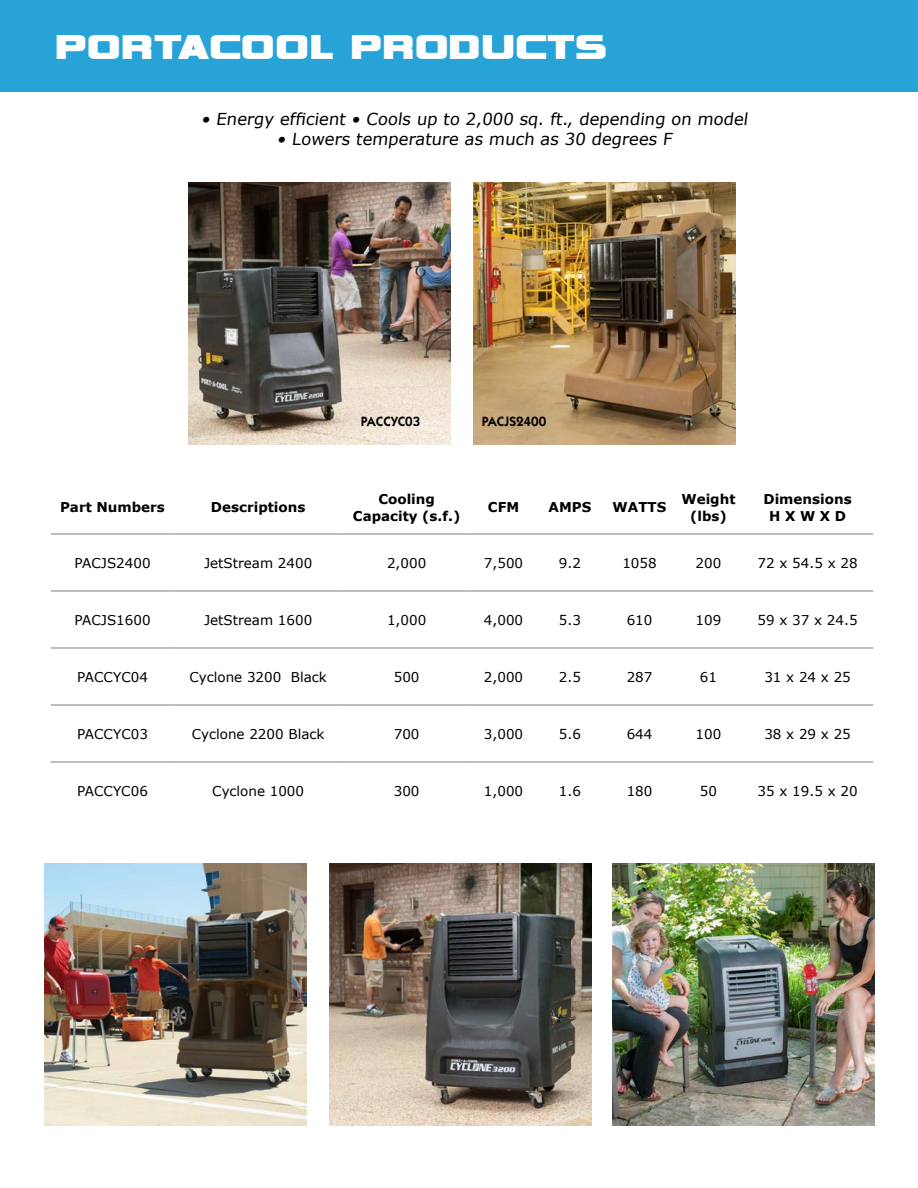
<style>
.page{position:relative;width:918px;height:1188px;background:#fff}
.page>*{position:absolute;margin:0;border:0;box-sizing:border-box;transform-origin:0 0}
.t1{font:48.15px "Vipnagorgialla";letter-spacing:.02em;color:#fff}
.t2{font:16.5px "Verdana";color:#000}
.t3{font:13.5px "Verdana";color:#000}
.t4{font:700 13.5px/16.2px "Verdana";color:#000;text-align:center}
.t5{font:600 13.5px "Itc Kabel";color:#000}
</style>
<div class="page">
<div style="left:0;top:0;width:918px;height:92px;background:#27a3d7"></div>
<img style="left:188px;top:182px;width:262px;height:262px">
<img style="left:45px;top:864px;width:262px;height:262px">
<img style="left:473px;top:182px;width:262px;height:262px">
<img style="left:330px;top:864px;width:262px;height:262px">
<img style="left:612px;top:864px;width:262px;height:262px">
<hr style="left:51px;top:533px;width:123px;height:2px;background:#a7a9ac">
<hr style="left:174px;top:533px;width:168px;height:2px;background:#a7a9ac">
<hr style="left:342px;top:533px;width:129px;height:2px;background:#a7a9ac">
<hr style="left:471px;top:533px;width:65px;height:2px;background:#a7a9ac">
<hr style="left:536px;top:533px;width:68px;height:2px;background:#a7a9ac">
<hr style="left:604px;top:533px;width:71px;height:2px;background:#a7a9ac">
<hr style="left:675px;top:533px;width:67px;height:2px;background:#a7a9ac">
<hr style="left:742px;top:533px;width:131px;height:2px;background:#a7a9ac">
<hr style="left:51px;top:590px;width:123px;height:2px;background:#a7a9ac">
<hr style="left:174px;top:590px;width:168px;height:2px;background:#a7a9ac">
<hr style="left:342px;top:590px;width:129px;height:2px;background:#a7a9ac">
<hr style="left:471px;top:590px;width:65px;height:2px;background:#a7a9ac">
<hr style="left:536px;top:590px;width:68px;height:2px;background:#a7a9ac">
<hr style="left:604px;top:590px;width:71px;height:2px;background:#a7a9ac">
<hr style="left:675px;top:590px;width:67px;height:2px;background:#a7a9ac">
<hr style="left:742px;top:590px;width:131px;height:2px;background:#a7a9ac">
<hr style="left:51px;top:647px;width:123px;height:2px;background:#a7a9ac">
<hr style="left:174px;top:647px;width:168px;height:2px;background:#a7a9ac">
<hr style="left:342px;top:647px;width:129px;height:2px;background:#a7a9ac">
<hr style="left:471px;top:647px;width:65px;height:2px;background:#a7a9ac">
<hr style="left:536px;top:647px;width:68px;height:2px;background:#a7a9ac">
<hr style="left:604px;top:647px;width:71px;height:2px;background:#a7a9ac">
<hr style="left:675px;top:647px;width:67px;height:2px;background:#a7a9ac">
<hr style="left:742px;top:647px;width:131px;height:2px;background:#a7a9ac">
<hr style="left:51px;top:704px;width:123px;height:2px;background:#a7a9ac">
<hr style="left:174px;top:704px;width:168px;height:2px;background:#a7a9ac">
<hr style="left:342px;top:704px;width:129px;height:2px;background:#a7a9ac">
<hr style="left:471px;top:704px;width:65px;height:2px;background:#a7a9ac">
<hr style="left:536px;top:704px;width:68px;height:2px;background:#a7a9ac">
<hr style="left:604px;top:704px;width:71px;height:2px;background:#a7a9ac">
<hr style="left:675px;top:704px;width:67px;height:2px;background:#a7a9ac">
<hr style="left:742px;top:704px;width:131px;height:2px;background:#a7a9ac">
<hr style="left:51px;top:761px;width:123px;height:2px;background:#a7a9ac">
<hr style="left:174px;top:761px;width:168px;height:2px;background:#a7a9ac">
<hr style="left:342px;top:761px;width:129px;height:2px;background:#a7a9ac">
<hr style="left:471px;top:761px;width:65px;height:2px;background:#a7a9ac">
<hr style="left:536px;top:761px;width:68px;height:2px;background:#a7a9ac">
<hr style="left:604px;top:761px;width:71px;height:2px;background:#a7a9ac">
<hr style="left:675px;top:761px;width:67px;height:2px;background:#a7a9ac">
<hr style="left:742px;top:761px;width:131px;height:2px;background:#a7a9ac">
<hr style="left:0;top:329px;width:1px;height:105px;background:#0093d0">
<h1 class="t1" style="left:56px;top:26px;width:552px">PORTACOOL PRODUCTS</h1>
<p class="t2" style="left:201px;top:108px;width:551px">• Energy efficient • Cools up to 2,000 sq. ft., depending on model</p>
<p class="t2" style="left:277px;top:128px;width:399px">• Lowers temperature as much as 30 degrees F</p>
<p class="t5" style="left:361px;top:413px;width:61px">PACCYC03</p>
<p class="t5" style="left:482px;top:413px;width:66px">PACJS2400</p>
<p class="t4" style="left:60px;top:499px;width:106px">Part Numbers</p>
<p class="t4" style="left:211px;top:499px;width:96px">Descriptions</p>
<p class="t4" style="left:353px;top:491px;width:109px">Cooling<br>Capacity (s.f.)</p>
<p class="t4" style="left:488px;top:499px;width:33px">CFM</p>
<p class="t4" style="left:549px;top:499px;width:44px">AMPS</p>
<p class="t4" style="left:613px;top:499px;width:55px">WATTS</p>
<p class="t4" style="left:681px;top:491px;width:56px">Weight (lbs)</p>
<p class="t4" style="left:763px;top:491px;width:90px">Dimensions<br>H X W X D</p>
<p class="t3" style="left:74px;top:554px;width:78px">PACJS2400</p>
<p class="t3" style="left:204px;top:554px;width:110px">JetStream 2400</p>
<p class="t3" style="left:387px;top:554px;width:41px">2,000</p>
<p class="t3" style="left:484px;top:554px;width:41px">7,500</p>
<p class="t3" style="left:559px;top:554px;width:24px">9.2</p>
<p class="t3" style="left:622px;top:554px;width:36px">1058</p>
<p class="t3" style="left:696px;top:554px;width:27px">200</p>
<p class="t3" style="left:758px;top:554px;width:102px">72 x 54.5 x 28</p>
<p class="t3" style="left:74px;top:612px;width:78px">PACJS1600</p>
<p class="t3" style="left:204px;top:612px;width:110px">JetStream 1600</p>
<p class="t3" style="left:387px;top:612px;width:41px">1,000</p>
<p class="t3" style="left:484px;top:612px;width:41px">4,000</p>
<p class="t3" style="left:559px;top:612px;width:24px">5.3</p>
<p class="t3" style="left:627px;top:612px;width:27px">610</p>
<p class="t3" style="left:696px;top:612px;width:27px">109</p>
<p class="t3" style="left:758px;top:612px;width:102px">59 x 37 x 24.5</p>
<p class="t3" style="left:77px;top:669px;width:72px">PACCYC04</p>
<p class="t3" style="left:189px;top:669px;width:139px">Cyclone 3200 Black</p>
<p class="t3" style="left:394px;top:669px;width:27px">500</p>
<p class="t3" style="left:484px;top:669px;width:41px">2,000</p>
<p class="t3" style="left:559px;top:669px;width:24px">2.5</p>
<p class="t3" style="left:627px;top:669px;width:27px">287</p>
<p class="t3" style="left:700px;top:669px;width:19px">61</p>
<p class="t3" style="left:764px;top:669px;width:88px">31 x 24 x 25</p>
<p class="t3" style="left:77px;top:726px;width:72px">PACCYC03</p>
<p class="t3" style="left:192px;top:726px;width:134px">Cyclone 2200 Black</p>
<p class="t3" style="left:394px;top:726px;width:27px">700</p>
<p class="t3" style="left:484px;top:726px;width:41px">3,000</p>
<p class="t3" style="left:559px;top:726px;width:24px">5.6</p>
<p class="t3" style="left:627px;top:726px;width:27px">644</p>
<p class="t3" style="left:696px;top:726px;width:27px">100</p>
<p class="t3" style="left:764px;top:726px;width:88px">38 x 29 x 25</p>
<p class="t3" style="left:77px;top:783px;width:72px">PACCYC06</p>
<p class="t3" style="left:212px;top:783px;width:93px">Cyclone 1000</p>
<p class="t3" style="left:394px;top:783px;width:27px">300</p>
<p class="t3" style="left:484px;top:783px;width:41px">1,000</p>
<p class="t3" style="left:559px;top:783px;width:24px">1.6</p>
<p class="t3" style="left:627px;top:783px;width:27px">180</p>
<p class="t3" style="left:700px;top:783px;width:19px">50</p>
<p class="t3" style="left:758px;top:783px;width:102px">35 x 19.5 x 20</p>
</div>
